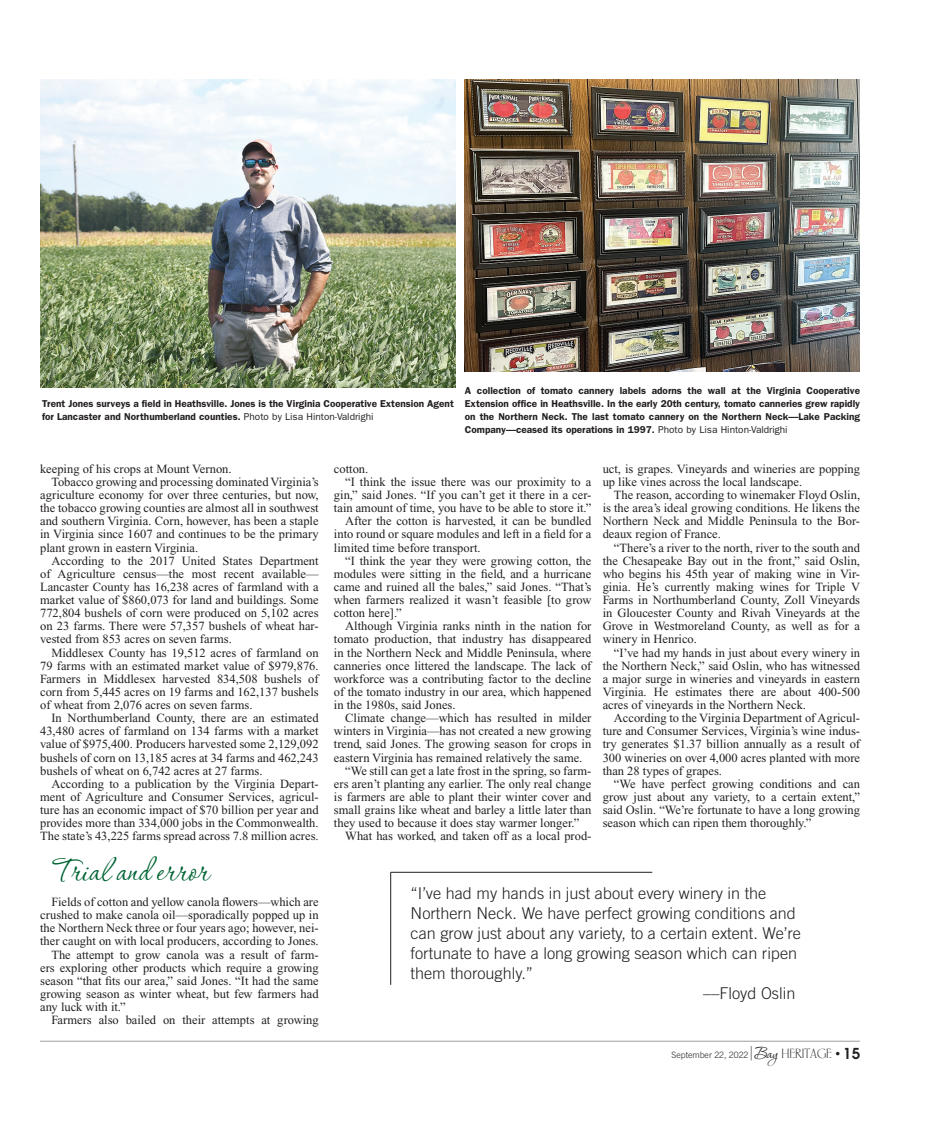
<style>
.page{position:relative;width:934px;height:1144px;background:#fff}
.page>*{position:absolute;margin:0;border:0;box-sizing:border-box;transform-origin:0 0}
.t1{font:40px "Corinthia";color:#006534}
.t2{font:300 16.25px "Trade Gothic";color:#231f20}
.t3{font:13.75px "Carlton Let Plain";letter-spacing:-.01em;color:#231f20}
.t4{font:12.5px/13.1px "Times New Roman";color:#231f20;text-align:justify}
.t5{font:600 10px/13.1px "Franklin Gothic";color:#231f20;text-align:justify}
.t6{font:300 8.75px "Trade Gothic";color:#231f20}
.s1{font-weight:400}
.s2{font-family:"Corinthia";font-size:20px}
.s3{font-family:"Papyrus Plain"}
.s4{font-family:"Avant Garde";font-weight:600;font-size:15px}
</style>
<div class="page">
<svg style="left:751px;top:1046px;width:1px;height:14px"></svg>
<hr style="left:40px;top:1040px;width:820px;height:1px;background:#b0b1b5">
<img style="left:465px;top:79px;width:395px;height:293px">
<img style="left:40px;top:79px;width:416px;height:309px">
<hr style="left:391px;top:872px;width:261px;height:1px;background:#231f20">
<hr style="left:390px;top:872px;width:1px;height:112px;background:#231f20">
<p class="t5" style="left:42px;top:397px;width:413px">Trent Jones surveys a field in Heathsville. Jones is the Virginia Cooperative Extension Agent for Lancaster and Northumberland counties. <span class="s1">Photo by Lisa Hinton-Valdrighi</span></p>
<p class="t5" style="left:465px;top:383px;width:397px">A collection of tomato cannery labels adorns the wall at the Virginia Cooperative Extension office in Heathsville. In the early 20th century, tomato canneries grew rapidly on the Northern Neck. The last tomato cannery on the Northern Neck—Lake Packing Company—ceased its operations in 1997. <span class="s1">Photo by Lisa Hinton-Valdrighi</span></p>
<p class="t4" style="left:40px;top:462px;width:193px">keeping of his crops at Mount Vernon.</p>
<p class="t4" style="left:51px;top:475px;width:269px">Tobacco growing and processing dominated Virginia’s</p>
<p class="t4" style="left:40px;top:488px;width:280px">agriculture economy for over three centuries, but now,</p>
<p class="t4" style="left:40px;top:501px;width:280px">the tobacco growing counties are almost all in southwest</p>
<p class="t4" style="left:40px;top:514px;width:280px">and southern Virginia. Corn, however, has been a staple</p>
<p class="t4" style="left:40px;top:527px;width:280px">in Virginia since 1607 and continues to be the primary</p>
<p class="t4" style="left:40px;top:541px;width:160px">plant grown in eastern Virginia.</p>
<p class="t4" style="left:51px;top:554px;width:269px">According to the 2017 United States Department</p>
<p class="t4" style="left:40px;top:567px;width:280px">of Agriculture census—the most recent available—</p>
<p class="t4" style="left:40px;top:580px;width:280px">Lancaster County has 16,238 acres of farmland with a</p>
<p class="t4" style="left:40px;top:593px;width:280px">market value of $860,073 for land and buildings. Some</p>
<p class="t4" style="left:40px;top:606px;width:280px">772,804 bushels of corn were produced on 5,102 acres</p>
<p class="t4" style="left:40px;top:619px;width:280px">on 23 farms. There were 57,357 bushels of wheat har-</p>
<p class="t4" style="left:40px;top:632px;width:193px">vested from 853 acres on seven farms.</p>
<p class="t4" style="left:51px;top:646px;width:269px">Middlesex County has 19,512 acres of farmland on</p>
<p class="t4" style="left:40px;top:659px;width:280px">79 farms with an estimated market value of $979,876.</p>
<p class="t4" style="left:40px;top:672px;width:280px">Farmers in Middlesex harvested 834,508 bushels of</p>
<p class="t4" style="left:40px;top:685px;width:280px">corn from 5,445 acres on 19 farms and 162,137 bushels</p>
<p class="t4" style="left:40px;top:698px;width:214px">of wheat from 2,076 acres on seven farms.</p>
<p class="t4" style="left:51px;top:711px;width:269px">In Northumberland County, there are an estimated</p>
<p class="t4" style="left:40px;top:724px;width:280px">43,480 acres of farmland on 134 farms with a market</p>
<p class="t4" style="left:40px;top:737px;width:280px">value of $975,400. Producers harvested some 2,129,092</p>
<p class="t4" style="left:40px;top:751px;width:280px">bushels of corn on 13,185 acres at 34 farms and 462,243</p>
<p class="t4" style="left:40px;top:764px;width:224px">bushels of wheat on 6,742 acres at 27 farms.</p>
<p class="t4" style="left:51px;top:777px;width:269px">According to a publication by the Virginia Depart-</p>
<p class="t4" style="left:40px;top:790px;width:280px">ment of Agriculture and Consumer Services, agricul-</p>
<p class="t4" style="left:40px;top:803px;width:280px">ture has an economic impact of $70 billion per year and</p>
<p class="t4" style="left:40px;top:816px;width:280px">provides more than 334,000 jobs in the Commonwealth.</p>
<p class="t4" style="left:40px;top:829px;width:280px">The state’s 43,225 farms spread across 7.8 million acres.</p>
<h1 class="t1" style="left:51px;top:850px;width:159px">Trial and error</h1>
<p class="t4" style="left:51px;top:895px;width:269px">Fields of cotton and yellow canola flowers—which are</p>
<p class="t4" style="left:40px;top:908px;width:280px">crushed to make canola oil—sporadically popped up in</p>
<p class="t4" style="left:40px;top:921px;width:280px">the Northern Neck three or four years ago; however, nei-</p>
<p class="t4" style="left:40px;top:934px;width:280px">ther caught on with local producers, according to Jones.</p>
<p class="t4" style="left:51px;top:947px;width:269px">The attempt to grow canola was a result of farm-</p>
<p class="t4" style="left:40px;top:961px;width:280px">ers exploring other products which require a growing</p>
<p class="t4" style="left:40px;top:974px;width:280px">season “that fits our area,” said Jones. “It had the same</p>
<p class="t4" style="left:40px;top:987px;width:280px">growing season as winter wheat, but few farmers had</p>
<p class="t4" style="left:40px;top:1000px;width:87px">any luck with it.”</p>
<p class="t4" style="left:51px;top:1013px;width:269px">Farmers also bailed on their attempts at growing</p>
<p class="t4" style="left:334px;top:462px;width:36px">cotton.</p>
<p class="t4" style="left:345px;top:475px;width:248px">“I think the issue there was our proximity to a</p>
<p class="t4" style="left:334px;top:488px;width:259px">gin,” said Jones. “If you can’t get it there in a cer-</p>
<p class="t4" style="left:334px;top:501px;width:259px">tain amount of time, you have to be able to store it.”</p>
<p class="t4" style="left:345px;top:514px;width:248px">After the cotton is harvested, it can be bundled</p>
<p class="t4" style="left:334px;top:527px;width:259px">into round or square modules and left in a field for a</p>
<p class="t4" style="left:334px;top:541px;width:148px">limited time before transport.</p>
<p class="t4" style="left:345px;top:554px;width:248px">“I think the year they were growing cotton, the</p>
<p class="t4" style="left:334px;top:567px;width:259px">modules were sitting in the field, and a hurricane</p>
<p class="t4" style="left:334px;top:580px;width:259px">came and ruined all the bales,” said Jones. “That’s</p>
<p class="t4" style="left:334px;top:593px;width:259px">when farmers realized it wasn’t feasible [to grow</p>
<p class="t4" style="left:334px;top:606px;width:69px">cotton here].”</p>
<p class="t4" style="left:345px;top:619px;width:248px">Although Virginia ranks ninth in the nation for</p>
<p class="t4" style="left:334px;top:632px;width:259px">tomato production, that industry has disappeared</p>
<p class="t4" style="left:334px;top:646px;width:259px">in the Northern Neck and Middle Peninsula, where</p>
<p class="t4" style="left:334px;top:659px;width:259px">canneries once littered the landscape. The lack of</p>
<p class="t4" style="left:334px;top:672px;width:259px">workforce was a contributing factor to the decline</p>
<p class="t4" style="left:334px;top:685px;width:259px">of the tomato industry in our area, which happened</p>
<p class="t4" style="left:334px;top:698px;width:123px">in the 1980s, said Jones.</p>
<p class="t4" style="left:345px;top:711px;width:248px">Climate change—which has resulted in milder</p>
<p class="t4" style="left:334px;top:724px;width:259px">winters in Virginia—has not created a new growing</p>
<p class="t4" style="left:334px;top:737px;width:259px">trend, said Jones. The growing season for crops in</p>
<p class="t4" style="left:334px;top:751px;width:250px">eastern Virginia has remained relatively the same.</p>
<p class="t4" style="left:345px;top:764px;width:248px">“We still can get a late frost in the spring, so farm-</p>
<p class="t4" style="left:334px;top:777px;width:259px">ers aren’t planting any earlier. The only real change</p>
<p class="t4" style="left:334px;top:790px;width:259px">is farmers are able to plant their winter cover and</p>
<p class="t4" style="left:334px;top:803px;width:259px">small grains like wheat and barley a little later than</p>
<p class="t4" style="left:334px;top:816px;width:247px">they used to because it does stay warmer longer.”</p>
<p class="t4" style="left:345px;top:829px;width:248px">What has worked, and taken off as a local prod-</p>
<p class="t4" style="left:603px;top:462px;width:259px">uct, is grapes. Vineyards and wineries are popping up like vines across the local landscape.</p>
<p class="t4" style="left:603px;top:488px;width:259px;text-indent:11px">The reason, according to winemaker Floyd Oslin, is the area’s ideal growing conditions. He likens the Northern Neck and Middle Peninsula to the Bor&shy;deaux region of France.</p>
<p class="t4" style="left:603px;top:541px;width:259px;text-indent:11px">“There’s a river to the north, river to the south and the Chesapeake Bay out in the front,” said Oslin, who begins his 45th year of making wine in Vir&shy;ginia. He’s currently making wines for Triple V Farms in Northumberland County, Zoll Vineyards in Gloucester County and Rivah Vineyards at the Grove in Westmoreland County, as well as for a winery in Henrico.</p>
<p class="t4" style="left:603px;top:646px;width:259px;text-indent:11px">“I’ve had my hands in just about every winery in the Northern Neck,” said Oslin, who has witnessed a major surge in wineries and vineyards in eastern Virginia. He estimates there are about 400-500 acres of vineyards in the Northern Neck.</p>
<p class="t4" style="left:603px;top:711px;width:259px;text-indent:11px">According to the Virginia Department of Agricul&shy;ture and Consumer Services, Virginia’s wine indus&shy;try generates $1.37 billion annually as a result of 300 wineries on over 4,000 acres planted with more than 28 types of grapes.</p>
<p class="t4" style="left:603px;top:777px;width:259px;text-indent:11px">“We have perfect growing conditions and can grow just about any variety, to a certain extent,” said Oslin. “We’re fortunate to have a long growing season which can ripen them thoroughly.”</p>
<h2 class="t2" style="left:410px;top:883px;width:357px">“I’ve had my hands in just about every winery in the</h2>
<h2 class="t2" style="left:410px;top:903px;width:387px">Northern Neck. We have perfect growing conditions and</h2>
<h2 class="t2" style="left:410px;top:923px;width:392px">can grow just about any variety, to a certain extent. We’re</h2>
<h2 class="t2" style="left:410px;top:943px;width:388px">fortunate to have a long growing season which can ripen</h2>
<h2 class="t2" style="left:410px;top:963px;width:124px">them thoroughly.”</h2>
<h2 class="t2" style="left:703px;top:983px;width:94px">––Floyd Oslin</h2>
<p class="t6" style="left:671px;top:1049px;width:78px">September 22, 2022</p>
<p class="t3" style="left:754px;top:1046px;width:107px"><span class="s2">Bay</span> HERITAGE <span class="s3">•</span> <span class="s4">15</span></p>
</div>
